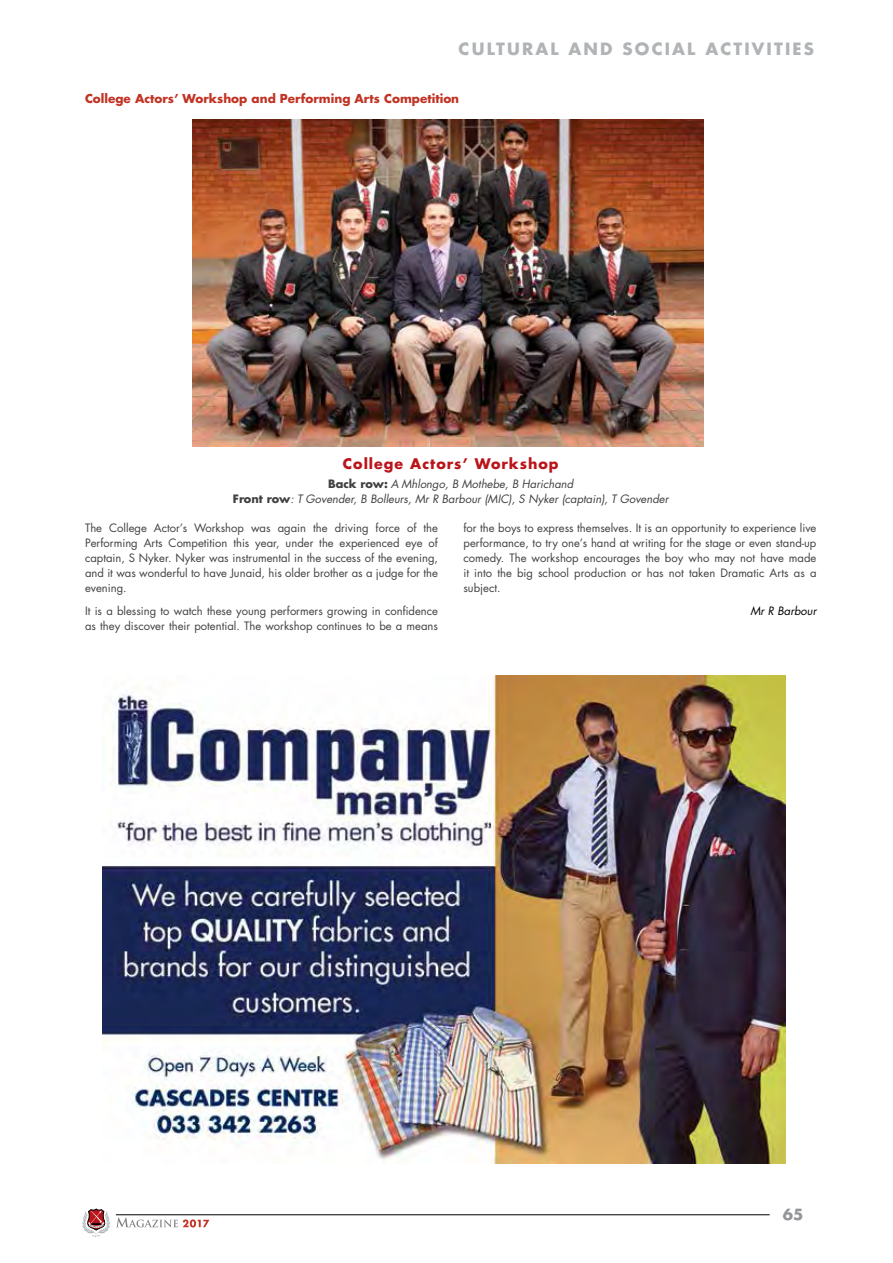
<style>
.page{position:relative;width:893px;height:1263px;background:#fff}
.page>*{position:absolute;margin:0;border:0;box-sizing:border-box;transform-origin:0 0}
.t1{font:700 16.5px "Futura";letter-spacing:.13em;color:#b1b4b6}
.t2{font:700 15px "Futura";color:#939598}
.t3{font:700 14.25px "Futura";letter-spacing:.07em;color:#ba141a}
.t4{font:700 12px "Futura";color:#c13324}
.t5{font:11.25px/15px "Futura";color:#414042;text-align:justify}
.t6{font:italic 11.25px/15px "Futura";color:#414042;text-align:center}
.t7{font:italic 11.25px "Futura";color:#000}
.s1{font-weight:700;font-style:normal}
</style>
<div class="page">
<hr style="left:116px;top:1214px;width:654px;height:1px;background:#000">
<svg style="left:82px;top:1208px;width:28px;height:29px"></svg>
<svg style="left:116px;top:1217px;width:93px;height:10px"></svg>
<img style="left:192px;top:119px;width:511px;height:327px">
<img style="left:102px;top:675px;width:684px;height:489px">
<h1 class="t1" style="left:459px;top:37px;width:357px">CULTURAL AND SOCIAL ACTIVITIES</h1>
<p class="t4" style="left:85px;top:90px;width:376px">College Actors’ Workshop and Performing Arts Competition</p>
<p class="t3" style="left:343px;top:453px;width:217px">College Actors’ Workshop</p>
<p class="t6" style="left:233px;top:476px;width:437px"><span class="s1">Back row:</span> A Mhlongo, B Mothebe, B Harichand<br><span class="s1">Front row</span>: T Govender, B Bolleurs, Mr R Barbour (MIC), S Nyker (captain), T Govender</p>
<p class="t5" style="left:85px;top:520px;width:354px">The College Actor’s Workshop was again the driving force of the Performing Arts Competition this year, under the experienced eye of captain, S Nyker. Nyker was instrumental in the success of the evening, and it was wonderful to have Junaid, his older brother as a judge for the evening.</p>
<p class="t5" style="left:85px;top:603px;width:354px">It is a blessing to watch these young performers growing in confidence as they discover their potential. The workshop continues to be a means</p>
<p class="t5" style="left:463px;top:520px;width:354px">for the boys to express themselves. It is an opportunity to experience live performance, to try one’s hand at writing for the stage or even stand-up comedy. The workshop encourages the boy who may not have made it into the big school production or has not taken Dramatic Arts as a subject.</p>
<p class="t7" style="left:751px;top:603px;width:67px">Mr R Barbour</p>
<h2 class="t2" style="left:783px;top:1204px;width:22px">65</h2>
</div>
